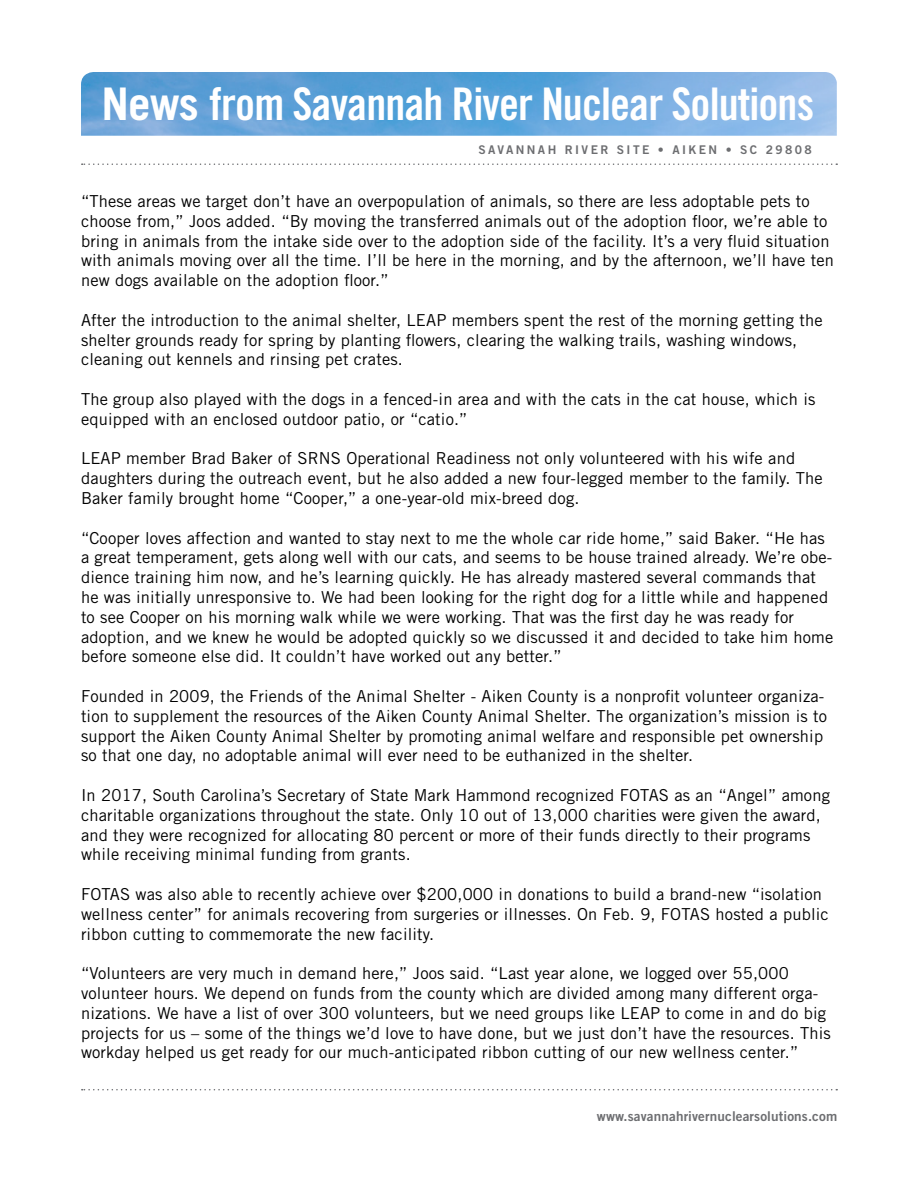
<style>
.page{position:relative;width:918px;height:1188px;background:#fff}
.page>*{position:absolute;margin:0;border:0;box-sizing:border-box;transform-origin:0 0}
.t1{font:45px "Trade Gothic LT Std Bd Cn 20";letter-spacing:-.02em;color:#fff}
.t2{font:16.5px/19.8px "Trade Gothic LT Std";letter-spacing:.01em;color:#000}
.t3{font:13.5px "Trade Gothic LT Std Bd 2";letter-spacing:.01em;color:#6d6e71}
.t4{font:12px "Trade Gothic LT Std Bd 2";letter-spacing:.2em;color:#6d6e71}
.s1{font-family:"Trade Gothic LT Std";font-weight:700}
</style>
<div class="page">
<img style="left:81px;top:72px;width:756px;height:64px">
<svg style="left:82px;top:163px;width:755px;height:2px"></svg>
<svg style="left:82px;top:1089px;width:755px;height:1px"></svg>
<h1 class="t1" style="left:102px;top:77px;width:714px"><span class="s1">News</span> from Savannah River Nuclear Solutions</h1>
<p class="t4" style="left:478px;top:143px;width:335px">SAVANNAH RIVER SITE • AIKEN • SC 29808</p>
<p class="t2" style="left:81px;top:191px;width:754px">“These areas we target don’t have an overpopulation of animals, so there are less adoptable pets to choose from,” Joos added. “By moving the transferred animals out of the adoption floor, we’re able to bring in animals from the intake side over to the adoption side of the facility. It’s a very fluid situation with animals moving over all the time. I’ll be here in the morning, and by the afternoon, we’ll have ten new dogs available on the adoption floor.”</p>
<p class="t2" style="left:81px;top:310px;width:743px">After the introduction to the animal shelter, LEAP members spent the rest of the morning getting the shelter grounds ready for spring by planting flowers, clearing the walking trails, washing windows, cleaning out kennels and rinsing pet crates.</p>
<p class="t2" style="left:81px;top:389px;width:736px">The group also played with the dogs in a fenced-in area and with the cats in the cat house, which is equipped with an enclosed outdoor patio, or “catio.”</p>
<p class="t2" style="left:81px;top:448px;width:743px">LEAP member Brad Baker of SRNS Operational Readiness not only volunteered with his wife and daughters during the outreach event, but he also added a new four-legged member to the family. The<br>Baker family brought home “Cooper,” a one-year-old mix-breed dog.</p>
<p class="t2" style="left:81px;top:528px;width:754px">“Cooper loves affection and wanted to stay next to me the whole car ride home,” said Baker. “He has a great temperament, gets along well with our cats, and seems to be house trained already. We’re obe&shy;dience training him now, and he’s learning quickly. He has already mastered several commands that he was initially unresponsive to. We had been looking for the right dog for a little while and happened to see Cooper on his morning walk while we were working. That was the first day he was ready for adoption, and we knew he would be adopted quickly so we discussed it and decided to take him home before someone else did. It couldn’t have worked out any better.”</p>
<p class="t2" style="left:81px;top:686px;width:748px">Founded in 2009, the Friends of the Animal Shelter - Aiken County is a nonprofit volunteer organiza&shy;tion to supplement the resources of the Aiken County Animal Shelter. The organization’s mission is to support the Aiken County Animal Shelter by promoting animal welfare and responsible pet ownership so that one day, no adoptable animal will ever need to be euthanized in the shelter.</p>
<p class="t2" style="left:81px;top:785px;width:751px">In 2017, South Carolina’s Secretary of State Mark Hammond recognized FOTAS as an “Angel” among charitable organizations throughout the state. Only 10 out of 13,000 charities were given the award, and they were recognized for allocating 80 percent or more of their funds directly to their programs while receiving minimal funding from grants.</p>
<p class="t2" style="left:81px;top:884px;width:749px">FOTAS was also able to recently achieve over $200,000 in donations to build a brand-new “isolation wellness center” for animals recovering from surgeries or illnesses. On Feb. 9, FOTAS hosted a public ribbon cutting to commemorate the new facility.</p>
<p class="t2" style="left:81px;top:963px;width:751px">“Volunteers are very much in demand here,” Joos said. “Last year alone, we logged over 55,000 volunteer hours. We depend on funds from the county which are divided among many different orga&shy;nizations. We have a list of over 300 volunteers, but we need groups like LEAP to come in and do big projects for us – some of the things we’d love to have done, but we just don’t have the resources. This workday helped us get ready for our much-anticipated ribbon cutting of our new wellness center.”</p>
<p class="t3" style="left:597px;top:1107px;width:242px">www.savannahrivernuclearsolutions.com</p>
</div>
